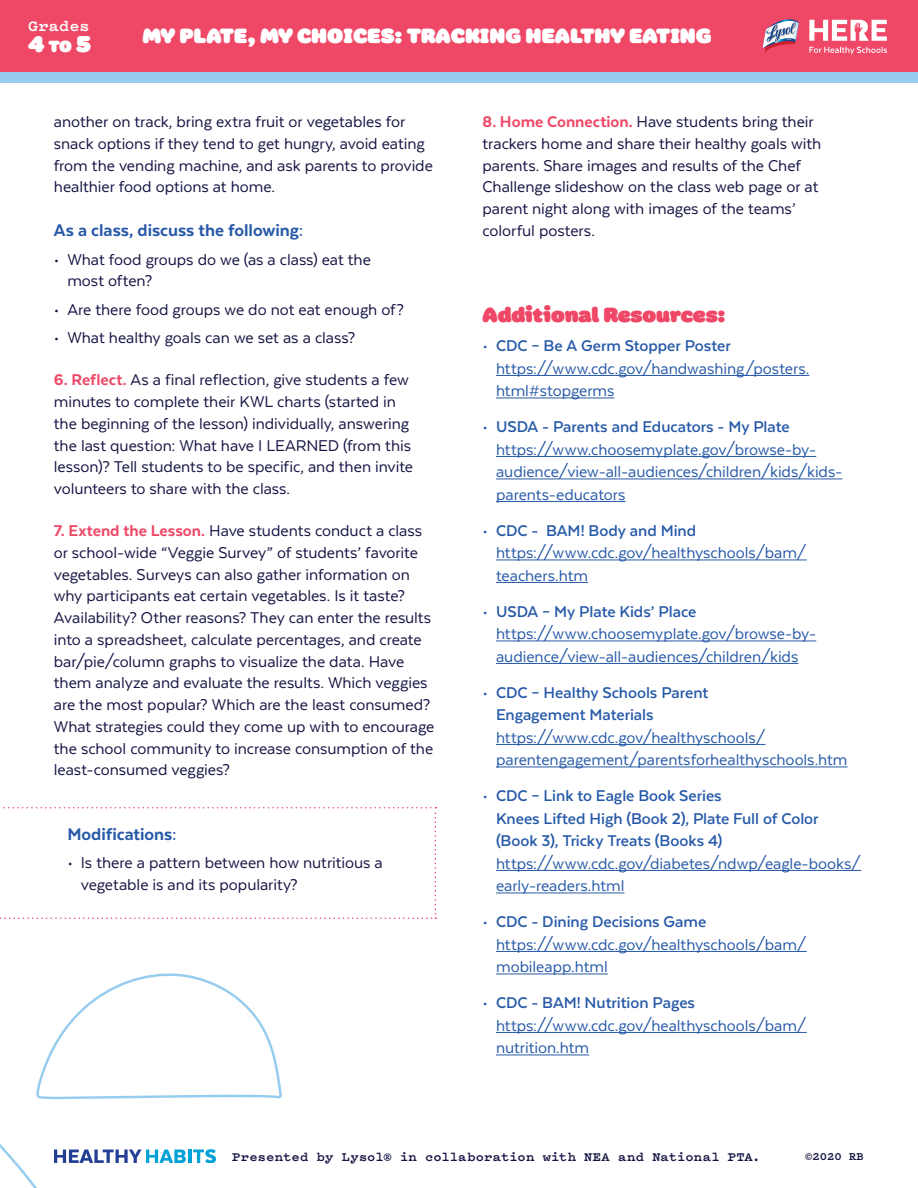
<style>
.page{position:relative;width:918px;height:1188px;background:#fff}
.page>*{position:absolute;margin:0;border:0;box-sizing:border-box;transform-origin:0 0}
.t1{font:22.5px "Colette Ultra Jumbo";color:#fff}
.t2{font:21px "Colette Ultra Jumbo";color:#fff}
.Page_-_Resources_hea{font:21px "Colette Ultra Jumbo";color:#ef4867}
.Page_-_Head_Blue_13{font:800 19.5px "Texta";color:#2659a8}
.Page_-_BC{font:18px/21.8px "Texta";letter-spacing:-.005em;color:#151443}
.t3{font:18px/22.5px "Texta";letter-spacing:-.005em;color:#2659a8}
.t4{font:700 18px/22.5px "Texta";color:#2659a8}
.t5{font:700 16.5px "Pitch";letter-spacing:.015em;color:#fff}
.t6{font:700 13.5px "Pitch";letter-spacing:.015em;color:#151443}
.t7{font:700 12px "Pitch";color:#151443}
.s1{font-size:16.5px}
.s2{font-weight:800;color:#ef4867}
.s3{font-weight:700}
.s4{font-weight:400}
</style>
<div class="page">
<div style="left:0;top:0;width:918px;height:74px;background:#ef4867"></div>
<svg style="left:809px;top:20px;width:78px;height:21px"></svg>
<svg style="left:809px;top:47px;width:78px;height:7px"></svg>
<svg style="left:762px;top:19px;width:37px;height:34px"></svg>
<div style="left:0;top:72px;width:918px;height:11px;background:#96ccee"></div>
<hr style="left:496px;top:375px;width:313px;height:1px;background:#2659a8">
<hr style="left:496px;top:397px;width:119px;height:1px;background:#2659a8">
<hr style="left:496px;top:456px;width:320px;height:1px;background:#2659a8">
<hr style="left:496px;top:478px;width:346px;height:1px;background:#2659a8">
<hr style="left:496px;top:501px;width:130px;height:1px;background:#2659a8">
<hr style="left:496px;top:559px;width:311px;height:1px;background:#2659a8">
<hr style="left:496px;top:582px;width:92px;height:1px;background:#2659a8">
<hr style="left:496px;top:640px;width:320px;height:1px;background:#2659a8">
<hr style="left:496px;top:663px;width:302px;height:1px;background:#2659a8">
<hr style="left:496px;top:744px;width:270px;height:1px;background:#2659a8">
<hr style="left:496px;top:766px;width:352px;height:1px;background:#2659a8">
<hr style="left:496px;top:870px;width:365px;height:1px;background:#2659a8">
<hr style="left:496px;top:892px;width:128px;height:1px;background:#2659a8">
<hr style="left:496px;top:951px;width:311px;height:1px;background:#2659a8">
<hr style="left:496px;top:973px;width:112px;height:1px;background:#2659a8">
<hr style="left:496px;top:1032px;width:311px;height:1px;background:#2659a8">
<hr style="left:496px;top:1054px;width:93px;height:1px;background:#2659a8">
<svg style="left:0;top:807px;width:436px;height:112px"></svg>
<svg style="left:0;top:973px;width:281px;height:215px"></svg>
<p class="t5" style="left:28px;top:15px;width:63px">Grades</p>
<p class="t1" style="left:28px;top:27px;width:65px">4 <span class="s1">TO</span> 5</p>
<p class="t2" style="left:143px;top:20px;width:571px">MY PLATE, MY CHOICES: TRACKING HEALTHY EATING</p>
<p class="Page_-_BC" style="left:54px;top:111px;width:381px">another on track, bring extra fruit or vegetables for snack options if they tend to get hungry, avoid eating from the vending machine, and ask parents to provide healthier food options at home.</p>
<p class="Page_-_Head_Blue_13" style="left:54px;top:220px;width:251px">As a class, discuss the following:</p>
<p class="Page_-_BC" style="left:67px;top:248px;width:305px;text-indent:-14px">• What food groups do we (as a class) eat the most often?</p>
<p class="Page_-_BC" style="left:54px;top:298px;width:352px">• Are there food groups we do not eat enough of?</p>
<p class="Page_-_BC" style="left:54px;top:327px;width:303px">• What healthy goals can we set as a class?</p>
<p class="Page_-_BC" style="left:54px;top:369px;width:361px"><span class="s2">6. Reflect.</span> As a final reflection, give students a few minutes to complete their KWL charts (started in the beginning of the lesson) individually, answering the last question: What have I LEARNED (from this lesson)? Tell students to be specific, and then invite volunteers to share with the class.</p>
<p class="Page_-_BC" style="left:54px;top:520px;width:382px"><span class="s2">7. Extend the Lesson.</span> Have students conduct a class or school-wide “Veggie Survey” of students’ favorite vegetables. Surveys can also gather information on why participants eat certain vegetables. Is it taste?<br>Availability? Other reasons? They can enter the results into a spreadsheet, calculate percentages, and create bar/pie/column graphs to visualize the data. Have them analyze and evaluate the results. Which veggies are the most popular? Which are the least consumed?<br>What strategies could they come up with to encourage the school community to increase consumption of the least-consumed veggies?</p>
<p class="Page_-_Head_Blue_13" style="left:67px;top:824px;width:111px">Modifications:</p>
<p class="Page_-_BC" style="left:81px;top:852px;width:304px;text-indent:-14px">• Is there a pattern between how nutritious a vegetable is and its popularity?</p>
<p class="Page_-_BC" style="left:483px;top:111px;width:340px"><span class="s2">8. Home Connection.</span> Have students bring their trackers home and share their healthy goals with parents. Share images and results of the Chef Challenge slideshow on the class web page or at parent night along with images of the teams’ colorful posters.</p>
<p class="Page_-_Resources_hea" style="left:483px;top:299px;width:245px">Additional Resources:</p>
<p class="t3" style="left:496px;top:334px;width:315px;text-indent:-14px">• <span class="s3">CDC – Be A Germ Stopper Poster </span>https://www.cdc.gov/handwashing/posters. html#stopgerms</p>
<p class="t3" style="left:496px;top:415px;width:348px;text-indent:-14px">• <span class="s3">USDA - Parents and Educators - My Plate </span>https://www.choosemyplate.gov/browse-by&shy;audience/view-all-audiences/children/kids/kids&shy;parents-educators</p>
<p class="t3" style="left:496px;top:519px;width:312px;text-indent:-14px">• <span class="s3">CDC - BAM! Body and Mind </span>https://www.cdc.gov/healthyschools/bam/ teachers.htm</p>
<p class="t3" style="left:496px;top:600px;width:322px;text-indent:-14px">• <span class="s3">USDA – My Plate Kids’ Place </span>https://www.choosemyplate.gov/browse-by&shy;audience/view-all-audiences/children/kids</p>
<p class="t3" style="left:496px;top:681px;width:353px;text-indent:-14px">• <span class="s3">CDC – Healthy Schools Parent<br>Engagement Materials </span>https://www.cdc.gov/healthyschools/ parentengagement/parentsforhealthyschools.htm</p>
<p class="t4" style="left:496px;top:784px;width:367px;text-indent:-14px"><span class="s4">•</span> CDC – Link to Eagle Book Series<br>Knees Lifted High (Book 2), Plate Full of Color (Book 3), Tricky Treats (Books 4) <span class="s4">https://www.cdc.gov/diabetes/ndwp/eagle-books/ early-readers.html</span></p>
<p class="t3" style="left:496px;top:910px;width:312px;text-indent:-14px">• <span class="s3">CDC - Dining Decisions Game </span>https://www.cdc.gov/healthyschools/bam/ mobileapp.html</p>
<p class="t3" style="left:496px;top:991px;width:312px;text-indent:-14px">• <span class="s3">CDC - BAM! Nutrition Pages </span>https://www.cdc.gov/healthyschools/bam/ nutrition.htm</p>
<p class="t6" style="left:232px;top:1147px;width:530px">Presented by Lysol® in collaboration with NEA and National PTA.</p>
<p class="t7" style="left:805px;top:1148px;width:60px">©2020 RB</p>
</div>
